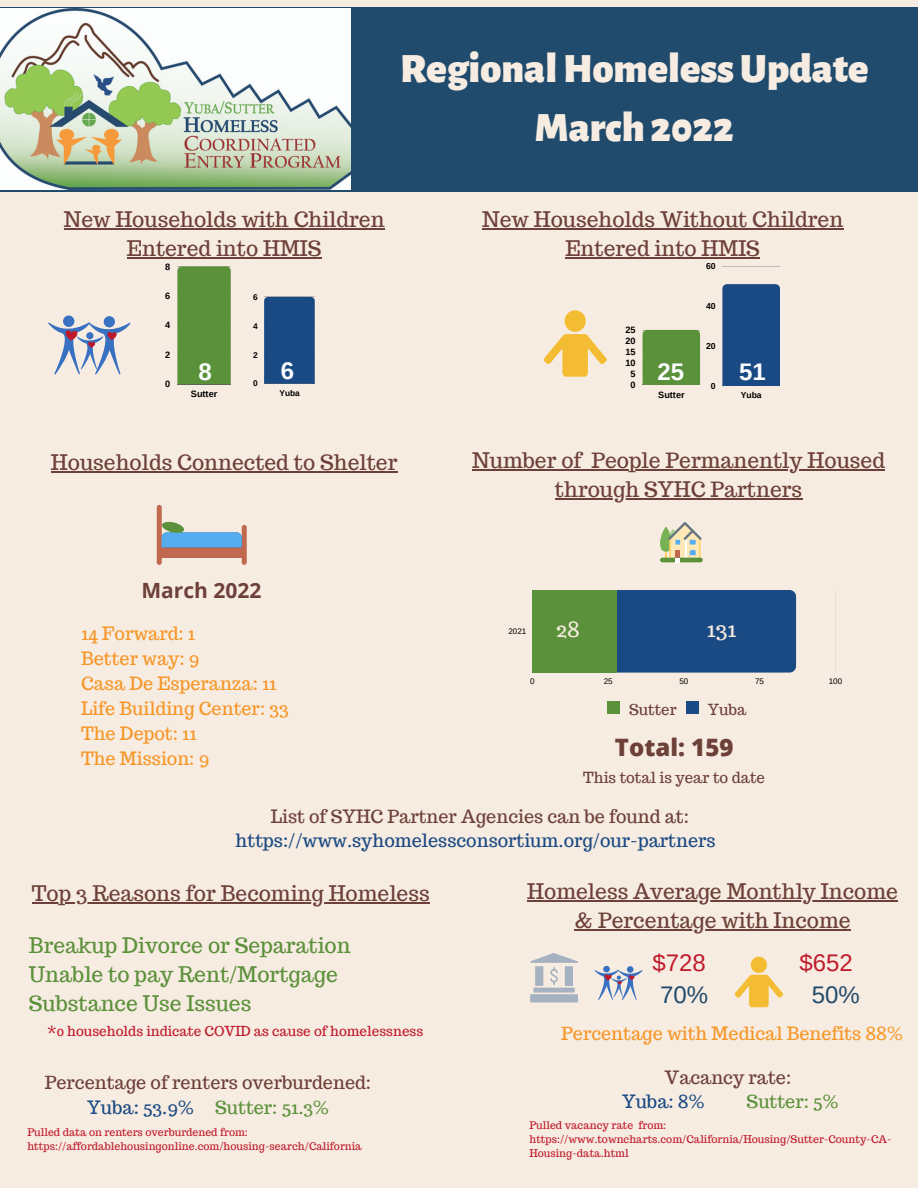
<style>
.page{position:relative;width:918px;height:1188px;background:#f7ece1}
.page>*{position:absolute;margin:0;border:0;box-sizing:border-box;transform-origin:0 0}
.t1{font:900 42px "Alegreya Sans";color:#f7ece1}
.t2{font:800 24px "Open Sans";color:#6d4039}
.t3{font:24px "Arimo";color:#bf1a2c}
.t4{font:700 24px "Arimo";color:#fcfeff}
.t5{font:24px "Arimo";color:#204b6d}
.t6{font:21.75px "Trocchi";color:#f7ece1}
.t7{font:21px/29.2px "Trocchi";color:#6d4039;text-align:center}
.t8{font:21px "Trocchi";color:#5c913b}
.t9{font:700 21px "Open Sans";color:#6d4039}
.t10{font:21px "Trocchi";color:#f7ece1}
.t11{font:18px "Trocchi";color:#f69627}
.t12{font:18px/24.8px "Trocchi";color:#1a4a84;text-align:center}
.t13{font:18px "Trocchi";color:#6d4039}
.t14{font:18px "Trocchi";color:#5c913b}
.t15{font:15px "Trocchi";color:#6d4039}
.t16{font:13.5px "Trocchi";color:#bf1a2c}
.t17{font:10.5px/14px "Trocchi";color:#bf1a2c}
.t18{font:700 9.15px "Arimo";color:#000}
.t19{font:700 8.55px "Arimo";color:#000}
.t20{font:700 8.25px "Arimo";color:#000}
.t21{font:8.1px "Arimo";color:#000}
.s1{color:#6d4039}
.s2{color:#1a4a84}
</style>
<div class="page">
<div style="left:0;top:7px;width:918px;height:184px;background:#204b6d"></div>
<img style="left:0;top:9px;width:351px;height:181px">
<div style="left:63px;top:316px;width:11px;height:11px;background:#3871c1;border-radius:50%"></div>
<div style="left:104px;top:316px;width:11px;height:11px;background:#3871c1;border-radius:50%"></div>
<svg style="left:48px;top:322px;width:83px;height:53px"></svg>
<div style="left:565px;top:310px;width:21px;height:22px;background:#f4bc33;border-radius:50%"></div>
<svg style="left:544px;top:334px;width:63px;height:43px"></svg>
<hr style="left:177px;top:384px;width:54px;height:1px;background:#000">
<div style="left:177px;top:266px;width:54px;height:118px;background:#5c913b"></div>
<hr style="left:264px;top:384px;width:51px;height:1px;background:#222">
<div style="left:264px;top:297px;width:51px;height:87px;background:#1a4a84"></div>
<hr style="left:643px;top:385px;width:57px;height:1px;background:#222">
<div style="left:643px;top:330px;width:57px;height:55px;background:#5c913b"></div>
<hr style="left:722px;top:266px;width:58px;height:1px;background:#222">
<hr style="left:722px;top:386px;width:58px;height:1px;background:#222">
<div style="left:722px;top:284px;width:58px;height:102px;background:#1a4a84"></div>
<svg style="left:157px;top:505px;width:90px;height:60px"></svg>
<hr style="left:835px;top:590px;width:1px;height:83px;background:#000">
<div style="left:617px;top:590px;width:179px;height:83px;background:#1a4a84"></div>
<div style="left:532px;top:590px;width:85px;height:83px;background:#5c913b"></div>
<hr style="left:660px;top:558px;width:43px;height:4px;background:#88ab6a;border-radius:2px">
<svg style="left:660px;top:522px;width:42px;height:40px"></svg>
<svg style="left:530px;top:953px;width:48px;height:40px"></svg>
<div style="left:530px;top:994px;width:48px;height:8px;background:#a6b2c1"></div>
<div style="left:751px;top:957px;width:16px;height:16px;background:#f4bc33;border-radius:50%"></div>
<svg style="left:735px;top:975px;width:48px;height:32px"></svg>
<div style="left:603px;top:966px;width:7px;height:6px;background:#3871c1;border-radius:50%"></div>
<div style="left:627px;top:966px;width:7px;height:7px;background:#3871c1;border-radius:50%"></div>
<svg style="left:594px;top:970px;width:49px;height:30px"></svg>
<div style="left:686px;top:701px;width:13px;height:12px;background:#1a4a84"></div>
<hr style="left:51px;top:471px;width:346px;height:1px;background:#6d4039">
<hr style="left:482px;top:228px;width:361px;height:1px;background:#6d4039">
<hr style="left:565px;top:258px;width:195px;height:1px;background:#6d4039">
<hr style="left:64px;top:228px;width:321px;height:1px;background:#6d4039">
<hr style="left:127px;top:258px;width:194px;height:1px;background:#6d4039">
<hr style="left:472px;top:469px;width:110px;height:1px;background:#6d4039">
<hr style="left:591px;top:469px;width:294px;height:1px;background:#6d4039">
<hr style="left:555px;top:499px;width:247px;height:1px;background:#6d4039">
<hr style="left:32px;top:902px;width:398px;height:1px;background:#6d4039">
<hr style="left:527px;top:900px;width:371px;height:1px;background:#6d4039">
<hr style="left:575px;top:929px;width:276px;height:1px;background:#6d4039">
<div style="left:607px;top:701px;width:12px;height:12px;background:#5c913b"></div>
<p class="t1" style="left:400px;top:49px;width:470px">RegionalHomelessUpdate</p>
<p class="t1" style="left:535px;top:107px;width:200px">March2022</p>
<p class="t7" style="left:64px;top:205px;width:322px">New Households with Children<br>Entered into HMIS</p>
<p class="t7" style="left:482px;top:205px;width:363px">New Households Without Children<br>Entered into HMIS</p>
<p class="t18" style="left:165px;top:261px;width:7px">8</p>
<p class="t18" style="left:165px;top:291px;width:7px">6</p>
<p class="t18" style="left:165px;top:320px;width:7px">4</p>
<p class="t18" style="left:165px;top:350px;width:7px">2</p>
<p class="t18" style="left:165px;top:379px;width:7px">0</p>
<p class="t19" style="left:706px;top:261px;width:11px">60</p>
<p class="t19" style="left:706px;top:301px;width:11px">40</p>
<p class="t19" style="left:706px;top:341px;width:11px">20</p>
<p class="t19" style="left:711px;top:381px;width:6px">0</p>
<p class="t20" style="left:253px;top:292px;width:6px">6</p>
<p class="t20" style="left:253px;top:321px;width:6px">4</p>
<p class="t20" style="left:253px;top:350px;width:6px">2</p>
<p class="t20" style="left:253px;top:379px;width:6px">0</p>
<p class="t18" style="left:625px;top:325px;width:12px">25</p>
<p class="t18" style="left:625px;top:336px;width:12px">20</p>
<p class="t18" style="left:625px;top:347px;width:12px">15</p>
<p class="t18" style="left:625px;top:358px;width:12px">10</p>
<p class="t18" style="left:630px;top:369px;width:7px">5</p>
<p class="t18" style="left:630px;top:380px;width:7px">0</p>
<p class="t4" style="left:198px;top:358px;width:15px">8</p>
<p class="t4" style="left:281px;top:357px;width:15px">6</p>
<p class="t4" style="left:657px;top:358px;width:28px">25</p>
<p class="t4" style="left:739px;top:358px;width:28px">51</p>
<p class="t20" style="left:279px;top:388px;width:22px">Yuba</p>
<p class="t18" style="left:191px;top:389px;width:28px">Sutter</p>
<p class="t18" style="left:658px;top:390px;width:28px">Sutter</p>
<p class="t19" style="left:741px;top:391px;width:23px">Yuba</p>
<p class="t7" style="left:51px;top:448px;width:348px">Households Connected to Shelter</p>
<p class="t9" style="left:142px;top:575px;width:121px">March 2022</p>
<p class="t11" style="left:81px;top:622px;width:116px">14 Forward: 1</p>
<p class="t11" style="left:81px;top:647px;width:120px">Better way: 9</p>
<p class="t11" style="left:81px;top:672px;width:197px">Casa De Esperanza: 11</p>
<p class="t11" style="left:81px;top:696px;width:209px">Life Building Center: 33</p>
<p class="t11" style="left:81px;top:721px;width:117px">The Depot: 11</p>
<p class="t11" style="left:81px;top:746px;width:130px">The Mission: 9</p>
<p class="t7" style="left:472px;top:446px;width:414px">Number of People Permanently Housed through SYHC Partners</p>
<p class="t21" style="left:508px;top:627px;width:19px">2021</p>
<p class="t10" style="left:556px;top:616px;width:25px">28</p>
<p class="t6" style="left:707px;top:615px;width:31px">131</p>
<p class="t21" style="left:530px;top:677px;width:6px">0</p>
<p class="t21" style="left:604px;top:677px;width:10px">25</p>
<p class="t21" style="left:679px;top:677px;width:10px">50</p>
<p class="t21" style="left:755px;top:677px;width:10px">75</p>
<p class="t21" style="left:829px;top:677px;width:15px">100</p>
<p class="t15" style="left:629px;top:700px;width:49px">Sutter</p>
<p class="t15" style="left:708px;top:700px;width:40px">Yuba</p>
<p class="t2" style="left:615px;top:730px;width:120px">Total: 159</p>
<p class="t15" style="left:583px;top:768px;width:183px">This total is year to date</p>
<p class="t12" style="left:236px;top:804px;width:481px"><span class="s1">List of SYHC Partner Agencies can be found at: </span>https://www.syhomelessconsortium.org/our-partners</p>
<p class="t7" style="left:32px;top:879px;width:399px">Top 3 Reasons for Becoming Homeless</p>
<p class="t7" style="left:527px;top:877px;width:372px">Homeless Average Monthly Income &amp; Percentage with Income</p>
<p class="t3" style="left:800px;top:949px;width:55px">$652</p>
<p class="t5" style="left:812px;top:981px;width:50px">50%</p>
<p class="t8" style="left:29px;top:932px;width:323px">Breakup Divorce or Separation</p>
<p class="t8" style="left:29px;top:961px;width:310px">Unable to pay Rent/Mortgage</p>
<p class="t8" style="left:29px;top:990px;width:224px">Substance Use Issues</p>
<p class="t3" style="left:652px;top:949px;width:55px">$728</p>
<p class="t5" style="left:660px;top:981px;width:50px">70%</p>
<p class="t11" style="left:561px;top:1022px;width:343px">Percentage with Medical Benefits 88%</p>
<p class="t16" style="left:47px;top:1023px;width:378px">*0 households indicate COVID as cause of homelessness</p>
<p class="t13" style="left:45px;top:1071px;width:328px">Percentage of renters overburdened:</p>
<p class="t14" style="left:87px;top:1096px;width:243px"><span class="s2">Yuba: 53.9%</span> Sutter: 51.3%</p>
<p class="t17" style="left:27px;top:1125px;width:336px">Pulled data on renters overburdened from: https://affordablehousingonline.com/housing-search/California</p>
<p class="t13" style="left:665px;top:1065px;width:128px">Vacancy rate:</p>
<p class="t12" style="left:622px;top:1089px;width:84px">Yuba: 8%</p>
<p class="t14" style="left:747px;top:1090px;width:93px">Sutter: 5%</p>
<p class="t17" style="left:529px;top:1118px;width:364px">Pulled vacancy rate from: https://www.towncharts.com/California/Housing/Sutter-County-CA-<br>Housing-data.html</p>
</div>
